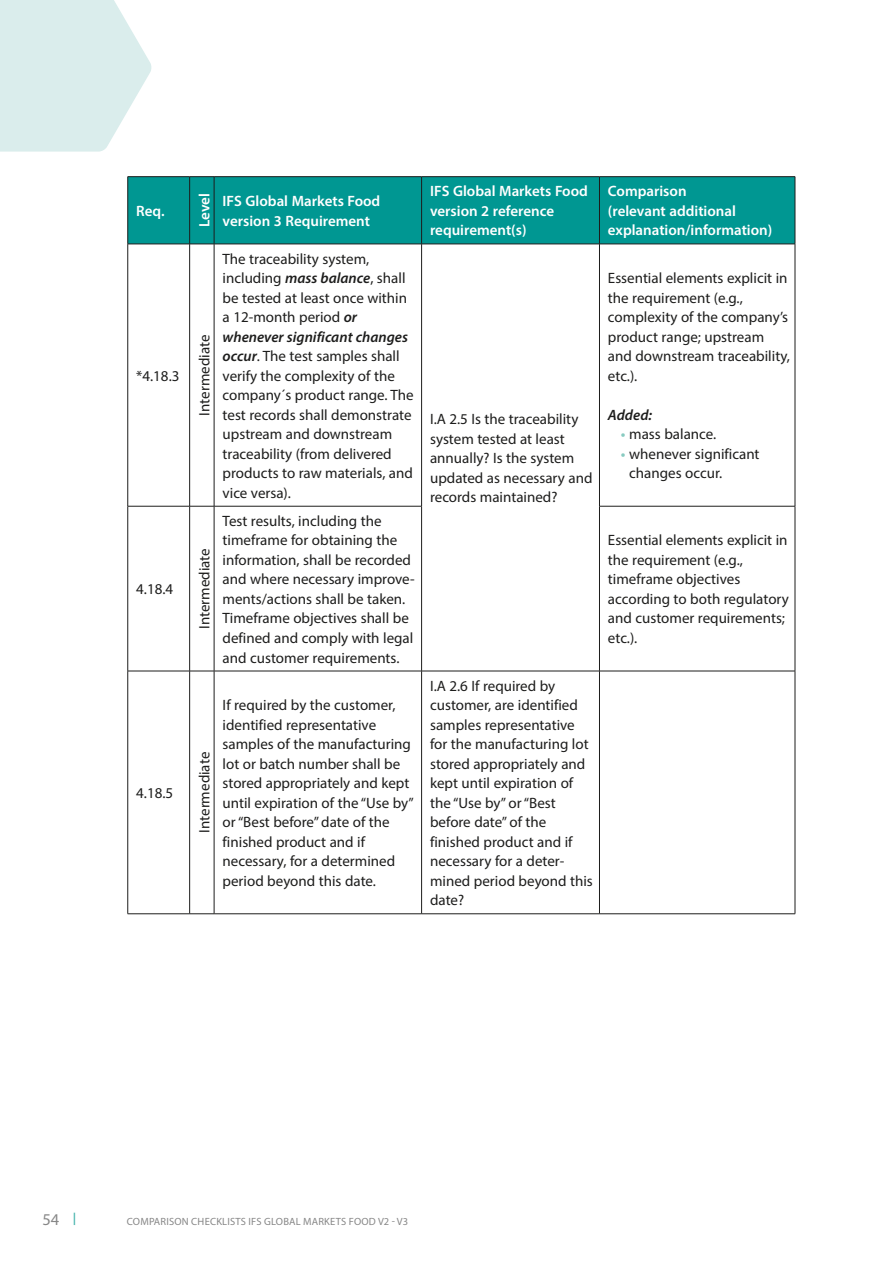
<style>
.page{position:relative;width:893px;height:1263px;background:#fff}
.page>*{position:absolute;margin:0;border:0;box-sizing:border-box;transform-origin:0 0}
.t1{font:16.5px "Myriad Pro";color:#878787}
.t2{font:15px/19.5px "Myriad Pro";color:#1d1d1c}
.t3{font:600 15px/19.5px "Myriad Pro";color:#fff}
.t4{font:italic 600 15px "Myriad Pro";color:#1d1d1c}
.t5{font:10.5px "Myriad Pro";letter-spacing:.02em;color:#878787}
.s1{font-weight:600;font-style:italic}
.s2{font-weight:600;color:#89cbc1}
</style>
<div class="page">
<svg style="left:0;top:0;width:152px;height:152px;background:#dfefee"></svg>
<svg style="left:74px;top:1213px;width:1px;height:12px"></svg>
<hr style="left:189px;top:244px;width:1px;height:262px;background:#1d1d1c">
<hr style="left:214px;top:244px;width:1px;height:262px;background:#1d1d1c">
<hr style="left:128px;top:506px;width:62px;height:1px;background:#1d1d1c">
<svg style="left:190px;top:506px;width:24px;height:1px"></svg>
<hr style="left:189px;top:506px;width:1px;height:165px;background:#1d1d1c">
<hr style="left:214px;top:506px;width:208px;height:1px;background:#1d1d1c">
<hr style="left:214px;top:506px;width:1px;height:165px;background:#1d1d1c">
<hr style="left:599px;top:506px;width:196px;height:1px;background:#1d1d1c">
<hr style="left:128px;top:671px;width:62px;height:1px;background:#1d1d1c">
<svg style="left:190px;top:671px;width:24px;height:1px"></svg>
<hr style="left:189px;top:671px;width:1px;height:242px;background:#1d1d1c">
<hr style="left:214px;top:671px;width:208px;height:1px;background:#1d1d1c">
<hr style="left:214px;top:671px;width:1px;height:242px;background:#1d1d1c">
<hr style="left:421px;top:671px;width:1px;height:242px;background:#1d1d1c">
<hr style="left:599px;top:671px;width:196px;height:1px;background:#1d1d1c">
<hr style="left:599px;top:671px;width:1px;height:242px;background:#1d1d1c">
<hr style="left:127px;top:177px;width:1px;height:67px;background:#1d1d1c">
<hr style="left:795px;top:177px;width:1px;height:67px;background:#1d1d1c">
<div style="left:128px;top:176px;width:667px;height:69px;background:#009792"></div>
<hr style="left:214px;top:244px;width:208px;height:1px;background:#1d1d1c">
<hr style="left:422px;top:244px;width:177px;height:1px;background:#1d1d1c">
<hr style="left:599px;top:244px;width:196px;height:1px;background:#1d1d1c">
<hr style="left:127px;top:244px;width:1px;height:262px;background:#1d1d1c">
<hr style="left:795px;top:244px;width:1px;height:262px;background:#1d1d1c">
<hr style="left:127px;top:506px;width:1px;height:165px;background:#1d1d1c">
<hr style="left:795px;top:506px;width:1px;height:165px;background:#1d1d1c">
<hr style="left:127px;top:671px;width:1px;height:242px;background:#1d1d1c">
<hr style="left:795px;top:671px;width:1px;height:242px;background:#1d1d1c">
<hr style="left:128px;top:913px;width:62px;height:1px;background:#1d1d1c">
<svg style="left:190px;top:913px;width:24px;height:1px"></svg>
<hr style="left:214px;top:913px;width:208px;height:1px;background:#1d1d1c">
<hr style="left:422px;top:913px;width:177px;height:1px;background:#1d1d1c">
<hr style="left:599px;top:913px;width:196px;height:1px;background:#1d1d1c">
<hr style="left:421px;top:244px;width:1px;height:262px;background:#1d1d1c">
<hr style="left:599px;top:244px;width:1px;height:262px;background:#1d1d1c">
<hr style="left:421px;top:506px;width:1px;height:165px;background:#1d1d1c">
<hr style="left:599px;top:506px;width:1px;height:165px;background:#1d1d1c">
<hr style="left:422px;top:671px;width:177px;height:1px;background:#1d1d1c">
<p class="t3" style="left:136px;top:201px;width:30px">Req.</p>
<p class="t3" style="left:194px;top:227px;width:35px;rotate:-90deg">Level</p>
<p class="t3" style="left:223px;top:191px;width:159px">IFS Global Markets Food version 3 Requirement</p>
<p class="t3" style="left:430px;top:181px;width:159px">IFS Global Markets Food version 2 reference requirement(s)</p>
<p class="t3" style="left:608px;top:181px;width:166px">Comparison<br>(relevant additional explanation/information)</p>
<p class="t2" style="left:136px;top:366px;width:45px">*4.18.3</p>
<p class="t2" style="left:136px;top:579px;width:38px">4.18.4</p>
<p class="t2" style="left:136px;top:783px;width:38px">4.18.5</p>
<p class="t2" style="left:195px;top:415px;width:82px;rotate:-90deg">Intermediate</p>
<p class="t2" style="left:195px;top:629px;width:82px;rotate:-90deg">Intermediate</p>
<p class="t2" style="left:223px;top:249px;width:193px">The traceability system, including <span class="s1">mass balance</span>, shall be tested at least once within a 12-month period <span class="s1">or whenever significant changes occur</span>. The test samples shall verify the complexity of the company´s product range. The test records shall demonstrate upstream and downstream traceability (from delivered products to raw materials, and vice versa).</p>
<p class="t2" style="left:223px;top:511px;width:194px">Test results, including the timeframe for obtaining the information, shall be recorded and where necessary improve&shy;ments/actions shall be taken.<br>Timeframe objectives shall be defined and comply with legal and customer requirements.</p>
<p class="t2" style="left:195px;top:833px;width:82px;rotate:-90deg">Intermediate</p>
<p class="t2" style="left:223px;top:695px;width:193px">If required by the customer, identified representative samples of the manufacturing lot or batch number shall be stored appropriately and kept until expiration of the “Use by” or “Best before” date of the finished product and if necessary, for a determined period beyond this date.</p>
<p class="t2" style="left:430px;top:409px;width:164px">I.A 2.5 Is the traceability system tested at least annually? Is the system updated as necessary and records maintained?</p>
<p class="t2" style="left:430px;top:676px;width:164px">I.A 2.6 If required by customer, are identified samples representative for the manufacturing lot stored appropriately and kept until expiration of the “Use by” or “Best before date” of the finished product and if necessary for a deter&shy;mined period beyond this date?</p>
<p class="t2" style="left:608px;top:268px;width:184px">Essential elements explicit in the requirement (e.g., complexity of the company’s product range; upstream and downstream traceability, etc.).</p>
<p class="t4" style="left:608px;top:405px;width:46px">Added:</p>
<p class="t2" style="left:621px;top:424px;width:97px"><span class="s2">•</span> mass balance.</p>
<p class="t2" style="left:629px;top:444px;width:132px;text-indent:-9px"><span class="s2">•</span> whenever significant changes occur.</p>
<p class="t2" style="left:608px;top:530px;width:182px">Essential elements explicit in the requirement (e.g., timeframe objectives according to both regulatory and customer requirements; etc.).</p>
<p class="t1" style="left:43px;top:1209px;width:18px">54</p>
<p class="t5" style="left:127px;top:1215px;width:283px">COMPARISON CHECKLISTS IFS GLOBAL MARKETS FOOD V2 - V3</p>
</div>
